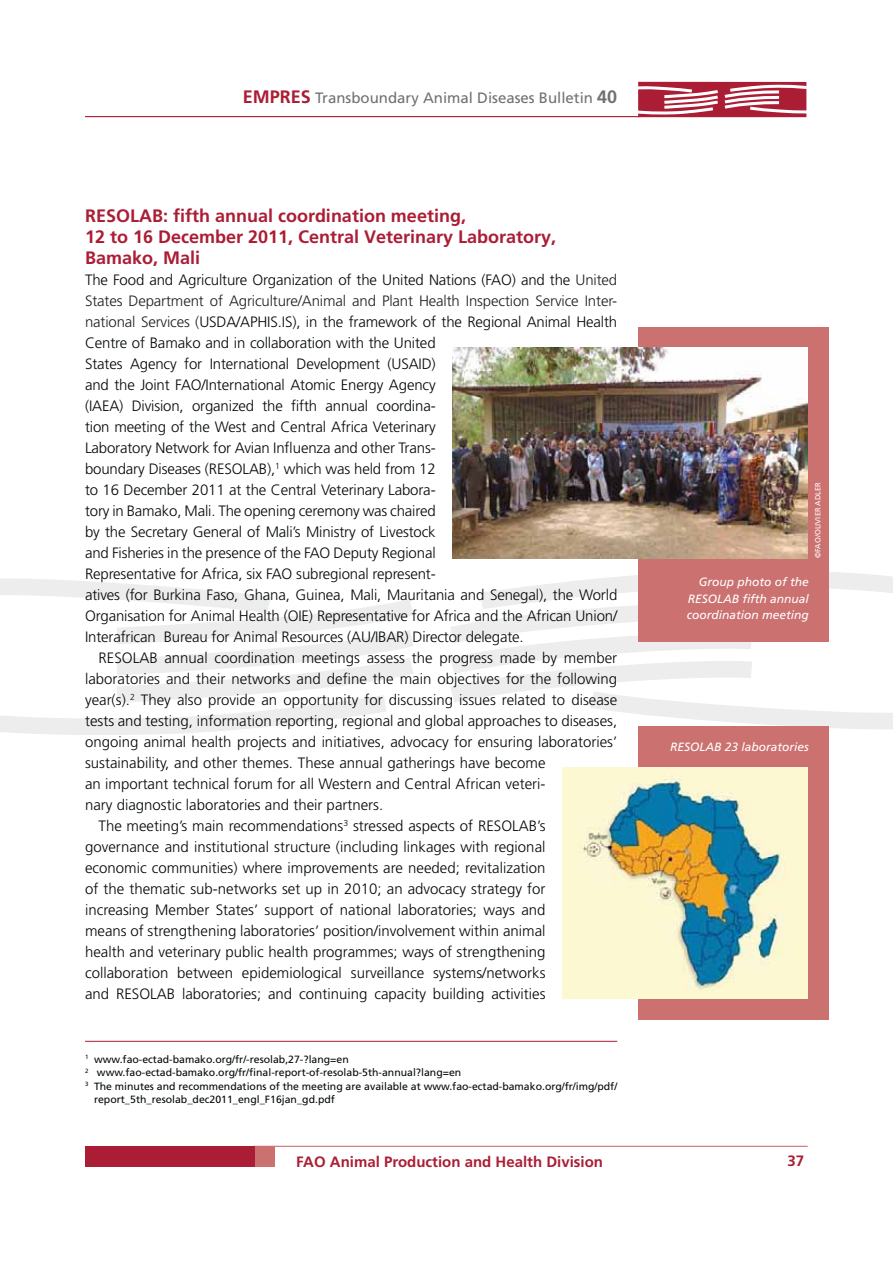
<style>
.page{position:relative;width:893px;height:1263px;background:#fff}
.page>*{position:absolute;margin:0;border:0;box-sizing:border-box;transform-origin:0 0}
.t1{font:700 18px/21px "Frutiger LT Std";color:#ab1d35}
.t2{font:300 15px/21px "Frutiger LT Std";color:#040809}
.t3{font:15px "Frutiger LT Std";color:#707173}
.t4{font:700 15px "Frutiger LT Std";color:#ab1d35}
.t5{font:italic 12px/16.5px "Frutiger LT Std";color:#fff;text-align:justify}
.t6{font:10.5px "Frutiger LT Std";color:#040809}
.t7{font:7.5px "Frutiger LT Std";color:#fff}
.s1{font-weight:700;font-size:18px;color:#ab1d35}
.s2{font-weight:700;font-size:18px}
.s3{color:#202020}
</style>
<div class="page">
<hr style="left:85px;top:116px;width:554px;height:1px;background:#ab1d35">
<hr style="left:253px;top:1146px;width:555px;height:1px;background:#cb7170">
<div style="left:247px;top:1146px;width:28px;height:21px;background:#cb7170"></div>
<div style="left:85px;top:1146px;width:169px;height:21px;background:#ab1d35"></div>
<svg style="left:450px;top:570px;width:443px;height:162px"></svg>
<svg style="left:0;top:579px;width:413px;height:156px"></svg>
<div style="left:638px;top:82px;width:168px;height:35px;background:#ab1d35"></div>
<svg style="left:724px;top:84px;width:83px;height:30px"></svg>
<svg style="left:638px;top:86px;width:80px;height:29px"></svg>
<div style="left:638px;top:327px;width:190px;height:315px;background:#cb7170"></div>
<img style="left:453px;top:348px;width:355px;height:210px">
<div style="left:638px;top:726px;width:190px;height:294px;background:#cb7170"></div>
<img style="left:562px;top:768px;width:245px;height:231px">
<hr style="left:85px;top:1041px;width:532px;height:1px;background:#ab1d35">
<p class="t3" style="left:243px;top:91px;width:376px"><span class="s1">EMPRES</span> Transboundary Animal Diseases Bulletin <span class="s2">40</span></p>
<p class="t1" style="left:85px;top:206px;width:472px">RESOLAB: fifth annual coordination meeting,<br>12 to 16 December 2011, Central Veterinary Laboratory,<br>Bamako, Mali</p>
<p class="t2" style="left:85px;top:270px;width:534px">The Food and Agriculture Organization of the United Nations (FAO) and the <span class="s3">United States Department of Agriculture/Animal and Plant Health Inspection Service Inter&shy;national Services (</span>USDA/APHIS.IS), in the framework of the Regional Animal Health Centre of Bamako and in collaboration with the United<br>States Agency for International Development (USAID)<br>and the Joint FAO/International Atomic Energy Agency<br>(IAEA) Division, organized the fifth annual coordina-<br>tion meeting of the West and Central Africa Veterinary<br>Laboratory Network for Avian Influenza and other Trans-<br>boundary Diseases (RESOLAB),<sup>1</sup> which was held from 12<br>to 16 December 2011 at the Central Veterinary Labora-<br>tory in Bamako, Mali. The opening ceremony was chaired<br>by the Secretary General of Mali’s Ministry of Livestock<br>and Fisheries in the presence of the FAO Deputy Regional<br>Representative for Africa, six FAO subregional represent-<br>atives (for Burkina Faso, Ghana, Guinea, Mali, Mauritania and Senegal), the World Organisation for Animal Health (OIE) Representative for Africa and the African Union/ Interafrican Bureau for Animal Resources (AU/IBAR) Director delegate.</p>
<p class="t2" style="left:98px;top:648px;width:520px">RESOLAB annual coordination meetings assess the progress made by member</p>
<p class="t2" style="left:85px;top:669px;width:534px">laboratories and their networks and define the main objectives for the following</p>
<p class="t2" style="left:85px;top:690px;width:534px">year(s).<sup>2</sup> They also provide an opportunity for discussing issues related to disease</p>
<p class="t2" style="left:85px;top:711px;width:534px">tests and testing, information reporting, regional and global approaches to diseases,</p>
<p class="t2" style="left:85px;top:732px;width:534px">ongoing animal health projects and initiatives, advocacy for ensuring laboratories’</p>
<p class="t2" style="left:85px;top:753px;width:462px">sustainability, and other themes. These annual gatherings have become</p>
<p class="t2" style="left:85px;top:774px;width:462px">an important technical forum for all Western and Central African veteri-</p>
<p class="t2" style="left:85px;top:795px;width:300px">nary diagnostic laboratories and their partners.</p>
<p class="t2" style="left:99px;top:816px;width:448px">The meeting’s main recommendations<sup>3</sup> stressed aspects of RESOLAB’s</p>
<p class="t2" style="left:85px;top:837px;width:462px">governance and institutional structure (including linkages with regional</p>
<p class="t2" style="left:85px;top:858px;width:462px">economic communities) where improvements are needed; revitalization</p>
<p class="t2" style="left:85px;top:879px;width:462px">of the thematic sub-networks set up in 2010; an advocacy strategy for</p>
<p class="t2" style="left:85px;top:900px;width:462px">increasing Member States’ support of national laboratories; ways and</p>
<p class="t2" style="left:85px;top:921px;width:462px">means of strengthening laboratories’ position/involvement within animal</p>
<p class="t2" style="left:85px;top:942px;width:462px">health and veterinary public health programmes; ways of strengthening</p>
<p class="t2" style="left:85px;top:963px;width:462px">collaboration between epidemiological surveillance systems/networks</p>
<p class="t2" style="left:85px;top:984px;width:462px">and RESOLAB laboratories; and continuing capacity building activities</p>
<p class="t6" style="left:85px;top:1055px;width:265px"><sup>1</sup> www.fao-ectad-bamako.org/fr/-resolab,27-?lang=en</p>
<p class="t6" style="left:85px;top:1068px;width:378px"><sup>2</sup> www.fao-ectad-bamako.org/fr/final-report-of-resolab-5th-annual?lang=en</p>
<p class="t6" style="left:85px;top:1082px;width:534px"><sup>3</sup> The minutes and recommendations of the meeting are available at www.fao-ectad-bamako.org/fr/img/pdf/</p>
<p class="t6" style="left:94px;top:1095px;width:242px">report_5th_resolab_dec2011_engl_F16jan_gd.pdf</p>
<p class="t7" style="left:815px;top:558px;width:77px;rotate:-90deg">©FAO/OLIVIER ADLER</p>
<p class="t5" style="left:687px;top:575px;width:123px;text-indent:12px">Group photo of the RESOLAB fifth annual coordination meeting</p>
<p class="t5" style="left:670px;top:739px;width:140px">RESOLAB 23 laboratories</p>
<p class="t4" style="left:296px;top:1155px;width:308px">FAO Animal Production and Health Division</p>
<p class="t4" style="left:787px;top:1155px;width:18px">37</p>
</div>
